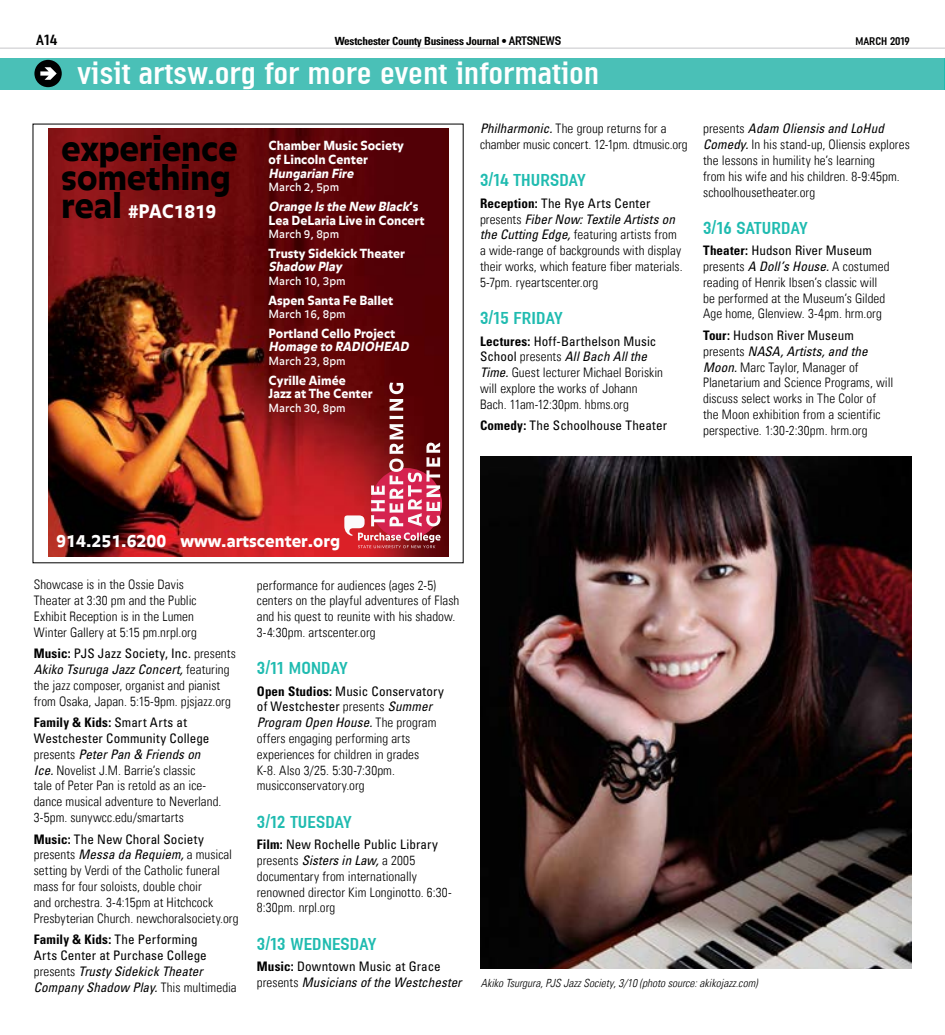
<style>
.page{position:relative;width:945px;height:1035px;background:#fff}
.page>*{position:absolute;margin:0;border:0;box-sizing:border-box;transform-origin:0 0}
.t1{font:900 35.12px/28.5px "Balance";letter-spacing:-.01em;color:#000}
.t2{font:30px "Ordinar Com";letter-spacing:.01em;color:#fff}
.t3{font:900 18.38px "Balance";letter-spacing:-.01em;color:#fff}
.t4{font:17.5px "Ordinar Com";color:#1fbbb0}
.t5{font:900 17px "Balance";color:#fff}
.t6{font:15px "Ordinar Com";color:#000}
.t7{font:13.12px/15.9px "Univers Com 47 Light Cond";letter-spacing:.005em;color:#000}
.t8{font:condensed 13.12px/15.9px "Univers LT Pro";letter-spacing:.005em;color:#000}
.t9{font:italic condensed 13.12px/15.9px "Univers LT Pro";letter-spacing:.005em;color:#000}
.t10{font:900 12.5px/13.8px "Balance";color:#fff}
.t11{font:italic 900 12.5px "Balance";color:#fff}
.t12{font:11.25px "Balance";color:#fff}
.t13{font:11.25px "Univers Com 47 Light Cond Obl";color:#000}
.t14{font:700 condensed 11.25px "Univers LT Pro";letter-spacing:-.025em;color:#000}
.t15{font:11.25px "Ordinar Com";letter-spacing:-.015em;color:#000}
.s1{font-family:"Ordinar Com";font-weight:400;font-stretch:normal;font-size:12.5px}
.s2{font-size:35.12px;color:#000}
.s3{font-style:italic}
.s4{font-family:"Univers LT Pro";font-style:italic;font-stretch:condensed}
.s5{font-weight:700;font-style:normal}
.s6{font-style:normal}
.s7{font-family:"Univers Com 47 Light Cond";font-style:normal;font-stretch:normal}
.s8{font-weight:700}
.s9{font-family:"Univers Com 47 Light Cond";font-stretch:normal}
</style>
<div class="page">
<hr style="left:0;top:48px;width:945px;height:1px;background:#a7a9ac">
<div style="left:0;top:58px;width:945px;height:32px;background:#4ac0b7"></div>
<div style="left:34px;top:60px;width:28px;height:27px;background:#000;border-radius:50%"></div>
<svg style="left:40px;top:67px;width:17px;height:13px"></svg>
<img style="left:480px;top:457px;width:431px;height:512px">
<img style="left:48px;top:128px;width:400px;height:428px">
<svg style="left:344px;top:383px;width:97px;height:165px"></svg>
<hr style="left:944px;top:58px;width:1px;height:32px;background:#1fbbb0">
<p class="t6" style="left:36px;top:30px;width:23px">A14</p>
<p class="t14" style="left:335px;top:34px;width:228px">Westchester County Business Journal • <span class="s1">ARTSNEWS</span></p>
<p class="t15" style="left:855px;top:34px;width:56px">MARCH 2019</p>
<h2 class="t2" style="left:78px;top:53px;width:523px">visit artsw.org for more event information</h2>
<h1 class="t1" style="left:61px;top:136px;width:178px">experience something</h1>
<h3 class="t3" style="left:61px;top:200px;width:157px"><span class="s2">real</span> #PAC1819</h3>
<p class="t10" style="left:269px;top:139px;width:137px">Chamber Music Society of Lincoln Center</p>
<p class="t11" style="left:269px;top:165px;width:89px">Hungarian Fire</p>
<p class="t12" style="left:269px;top:181px;width:72px">March 2, 5pm</p>
<p class="t10" style="left:269px;top:200px;width:158px"><span class="s3">Orange Is the New Black</span>’ s<br>Lea DeLaria Live in Concert</p>
<p class="t12" style="left:269px;top:227px;width:72px">March 9, 8pm</p>
<p class="t10" style="left:269px;top:247px;width:138px">Trusty Sidekick Theater</p>
<p class="t11" style="left:269px;top:259px;width:78px">Shadow Play</p>
<p class="t12" style="left:269px;top:274px;width:79px">March 10, 3pm</p>
<p class="t10" style="left:269px;top:294px;width:126px">Aspen Santa Fe Ballet</p>
<p class="t12" style="left:269px;top:307px;width:79px">March 16, 8pm</p>
<p class="t10" style="left:269px;top:327px;width:128px">Portland Cello Project</p>
<p class="t11" style="left:269px;top:339px;width:145px">Homage to RADIOHEAD</p>
<p class="t12" style="left:269px;top:354px;width:79px">March 23, 8pm</p>
<p class="t10" style="left:269px;top:374px;width:106px">Cyrille Aimée<br>Jazz at The Center</p>
<p class="t12" style="left:269px;top:401px;width:79px">March 30, 8pm</p>
<p class="t7" style="left:480px;top:121px;width:209px"><span class="s4">Philharmonic.</span> The group returns for a chamber music concert. 12-1pm. dtmusic.org</p>
<h3 class="t4" style="left:480px;top:168px;width:108px">3/14 THURSDAY</h3>
<p class="t9" style="left:480px;top:195px;width:196px"><span class="s5">Reception:</span> <span class="s6">The Rye Arts Center </span><span class="s7">presents</span> Fiber Now: Textile Artists on</p>
<p class="t7" style="left:480px;top:227px;width:204px"><span class="s4">the Cutting Edge,</span> featuring artists from a wide-range of backgrounds with display their works, which feature fiber materials.<br>5-7pm. ryeartscenter.org</p>
<h3 class="t4" style="left:480px;top:306px;width:84px">3/15 FRIDAY</h3>
<p class="t8" style="left:480px;top:333px;width:178px"><span class="s8">Lectures:</span> Hoff-Barthelson Music<br>School <span class="s9">presents</span> <span class="s3">All Bach All the</span></p>
<p class="t7" style="left:480px;top:365px;width:185px"><span class="s4">Time.</span> Guest lecturer Michael Boriskin will explore the works of Johann<br>Bach. 11am-12:30pm. hbms.org</p>
<p class="t8" style="left:480px;top:417px;width:189px"><span class="s8">Comedy:</span> The Schoolhouse Theater</p>
<p class="t9" style="left:703px;top:120px;width:182px"><span class="s7">presents</span> Adam Oliensis and LoHud</p>
<p class="t7" style="left:703px;top:137px;width:208px"><span class="s4">Comedy.</span> In his stand-up, Oliensis explores the lessons in humility he’s learning<br>from his wife and his children. 8-9:45pm. schoolhousetheater.org</p>
<h3 class="t4" style="left:703px;top:216px;width:106px">3/16 SATURDAY</h3>
<p class="t8" style="left:703px;top:242px;width:170px"><span class="s8">Theater:</span> Hudson River Museum</p>
<p class="t7" style="left:703px;top:258px;width:188px">presents <span class="s4">A Doll’s House.</span> A costumed reading of Henrik Ibsen’s classic will be performed at the Museum’s Gilded Age home, Glenview. 3-4pm. hrm.org</p>
<p class="t9" style="left:703px;top:327px;width:166px"><span class="s5">Tour:</span> <span class="s6">Hudson River Museum </span><span class="s7">presents</span> NASA, Artists, and the</p>
<p class="t7" style="left:703px;top:359px;width:192px"><span class="s4">Moon.</span> Marc Taylor, Manager of Planetarium and Science Programs, will discuss select works in The Color of the Moon exhibition from a scientific perspective. 1:30-2:30pm. hrm.org</p>
<p class="t5" style="left:56px;top:530px;width:285px">914.251.6200 www.artscenter.org</p>
<p class="t7" style="left:34px;top:577px;width:165px">Showcase is in the Ossie Davis<br>Theater at 3:30 pm and the Public<br>Exhibit Reception is in the Lumen<br>Winter Gallery at 5:15 pm.nrpl.org</p>
<p class="t9" style="left:34px;top:646px;width:204px"><span class="s5">Music:</span> <span class="s6">PJS Jazz Society, Inc.</span> <span class="s7">presents<br></span>Akiko Tsuruga Jazz Concert, <span class="s7">featuring</span></p>
<p class="t7" style="left:34px;top:677px;width:199px">the jazz composer, organist and pianist from Osaka, Japan. 5:15-9pm. pjsjazz.org</p>
<p class="t8" style="left:34px;top:714px;width:177px"><span class="s8">Family &amp; Kids:</span> Smart Arts at<br>Westchester Community College <span class="s9">presents</span> <span class="s3">Peter Pan &amp; Friends on</span></p>
<p class="t7" style="left:34px;top:762px;width:189px"><span class="s4">Ice.</span> Novelist J.M. Barrie’s classic<br>tale of Peter Pan is retold as an ice&shy;dance musical adventure to Neverland.<br>3-5pm. sunywcc.edu/smartarts</p>
<p class="t8" style="left:34px;top:831px;width:172px"><span class="s8">Music:</span> The New Choral Society</p>
<p class="t7" style="left:34px;top:847px;width:206px">presents <span class="s4">Messa da Requiem,</span> a musical setting by Verdi of the Catholic funeral mass for four soloists, double choir<br>and orchestra. 3-4:15pm at Hitchcock Presbyterian Church. newchoralsociety.org</p>
<p class="t8" style="left:34px;top:931px;width:205px"><span class="s8">Family &amp; Kids:</span> The Performing<br>Arts Center at Purchase College <span class="s9">presents</span> <span class="s3">Trusty Sidekick Theater Company Shadow Play.</span> <span class="s9">This multimedia</span></p>
<p class="t7" style="left:257px;top:577px;width:204px">performance for audiences (ages 2-5) centers on the playful adventures of Flash and his quest to reunite with his shadow.<br>3-4:30pm. artscenter.org</p>
<h3 class="t4" style="left:257px;top:656px;width:93px">3/11 MONDAY</h3>
<p class="t8" style="left:257px;top:683px;width:189px"><span class="s8">Open Studios:</span> Music Conservatory of Westchester <span class="s9">presents</span> <span class="s3">Summer<br>Program Open House.</span> <span class="s9">The program</span></p>
<p class="t7" style="left:257px;top:730px;width:164px">offers engaging performing arts experiences for children in grades<br>K-8. Also 3/25. 5:30-7:30pm. musicconservatory.org</p>
<h3 class="t4" style="left:257px;top:810px;width:97px">3/12 TUESDAY</h3>
<p class="t8" style="left:257px;top:836px;width:183px"><span class="s8">Film:</span> New Rochelle Public Library</p>
<p class="t7" style="left:257px;top:852px;width:196px">presents <span class="s4">Sisters in Law,</span> a 2005 documentary from internationally renowned director Kim Longinotto. 6:30-<br>8:30pm. nrpl.org</p>
<h3 class="t4" style="left:257px;top:932px;width:121px">3/13 WEDNESDAY</h3>
<p class="t9" style="left:257px;top:958px;width:206px"><span class="s5">Music:</span> <span class="s6">Downtown Music at Grace </span><span class="s7">presents</span> Musicians of the Westchester</p>
<p class="t13" style="left:481px;top:976px;width:278px">Akiko Tsurgura, PJS Jazz Society, 3/10 (photo source: akikojazz.com)</p>
</div>
